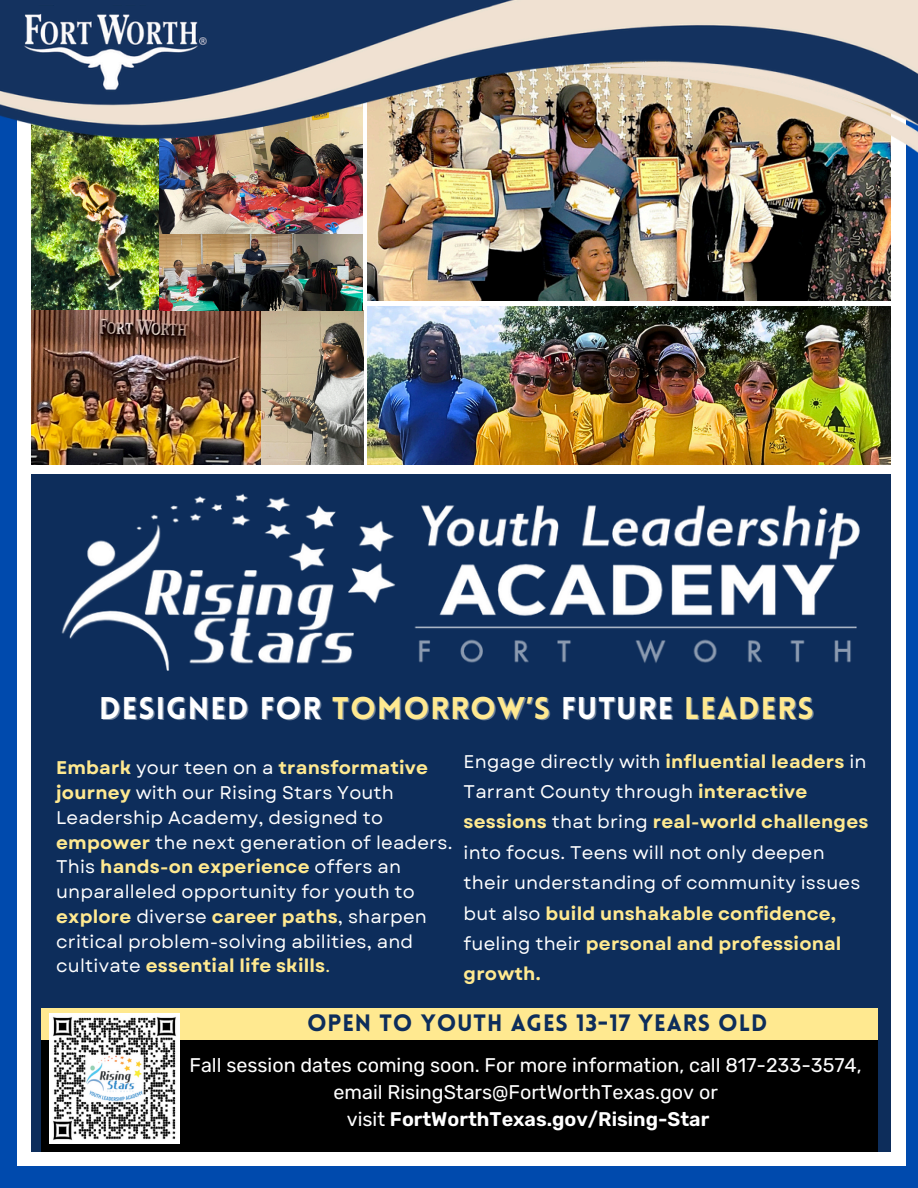
<style>
.page{position:relative;width:918px;height:1188px;background:#004aad}
.page>*{position:absolute;margin:0;border:0;box-sizing:border-box;transform-origin:0 0}
.t1{font:900 30.75px "Lovelo";letter-spacing:.035em;color:#fff}
.t2{font:900 23.25px "Lovelo";letter-spacing:.035em;color:#0d2d5b}
.t3{font:19.8px/27px "Rubik";color:#fff;text-align:center}
.t4{font:18.3px/24.8px "Garet";letter-spacing:.01em;color:#fff}
.s1{color:#ffe990}
.s2{font-weight:700;color:#ffe990}
.s3{font-weight:600}
</style>
<div class="page">
<div style="left:17px;top:0;width:888px;height:1166px;background:#fff"></div>
<div style="left:31px;top:474px;width:860px;height:678px;background:#0d2d5b"></div>
<div style="left:41px;top:1008px;width:836px;height:39px;background:#ffe990"></div>
<div style="left:41px;top:1040px;width:836px;height:112px;background:#000"></div>
<img style="left:61px;top:494px;width:799px;height:176px">
<img style="left:368px;top:177px;width:523px;height:124px">
<img style="left:49px;top:1013px;width:131px;height:131px">
<img style="left:368px;top:306px;width:523px;height:159px">
<img style="left:32px;top:177px;width:127px;height:133px">
<img style="left:32px;top:310px;width:255px;height:155px">
<img style="left:261px;top:310px;width:103px;height:154px">
<img style="left:159px;top:177px;width:204px;height:133px">
<img style="left:0;top:0;width:918px;height:6px">
<img style="left:0;top:6px;width:918px;height:171px">
<p class="t1" style="left:99px;top:696px;width:716px">DESIGNED FOR <span class="s1">TOMORROW’S</span> FUTURE <span class="s1">LEADERS</span></p>
<h1 class="t4" style="left:56px;top:756px;width:398px"><span class="s2">Embark</span> your teen on a <span class="s2">transformative journey</span> with our Rising Stars Youth Leadership Academy, designed to <span class="s2">empower</span> the next generation of leaders.<br>This <span class="s2">hands-on experience</span> offers an unparalleled opportunity for youth to <span class="s2">explore</span> diverse <span class="s2">career paths</span>, sharpen critical problem-solving abilities, and cultivate <span class="s2">essential life skills</span><span class="s1">.</span></h1>
<p class="t4" style="left:464px;top:746px;width:406px;line-height:30.3px">Engage directly with <span class="s2">influential leaders</span> in Tarrant County through <span class="s2">interactive sessions</span> that bring <span class="s2">real-world challenges </span>into focus. Teens will not only deepen their understanding of community issues but also <span class="s2">build unshakable confidence, </span>fueling their <span class="s2">personal and professional growth.</span></p>
<p class="t2" style="left:307px;top:1014px;width:462px">OPEN TO YOUTH AGES 13-17 YEARS OLD</p>
<h2 class="t3" style="left:190px;top:1052px;width:674px">Fall session dates coming soon. For more information, call 817-233-3574, email RisingStars@FortWorthTexas.gov or<br>visit <span class="s3">FortWorthTexas.gov/Rising-Star</span></h2>
</div>
